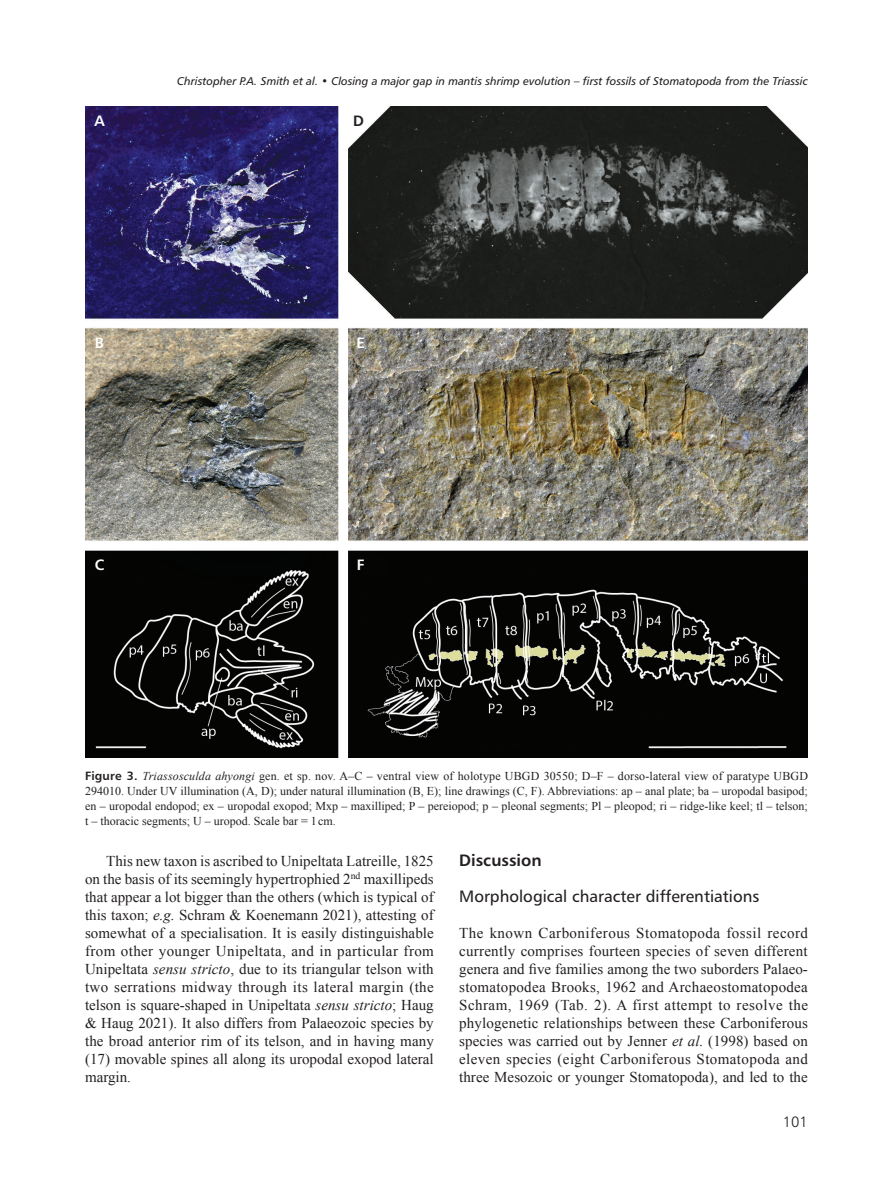
<style>
.page{position:relative;width:893px;height:1191px;background:#fff}
.page>*{position:absolute;margin:0;border:0;box-sizing:border-box;transform-origin:0 0}
.t1{font:16.5px "Humanist 777 BTCE Roman B";color:#231f20}
.t2{font:16.5px "Humanist 777 BTCE Bold B";color:#231f20}
.t3{font:15px/18px "Times New Roman";color:#231f20;text-align:justify}
.t4{font:15px "Humanist 777 BTCE Bold B";color:#fff}
.t5{font:15px "Humanist 777 BTCE Light B";color:#231f20}
.t6{font:15px "Humanist 777 BTCE Bold B";color:#231f20}
.t7{font:12px/15px "Times New Roman";color:#231f20;text-align:justify}
.t8{font:11.25px "Humanist 777 BTCE Italic B";color:#231f20}
.s1{font-family:"Humanist 777 BTCE Bold B"}
.s2{font-style:italic}
</style>
<div class="page">
<img style="left:85px;top:106px;width:723px;height:652px">
<p class="t8" style="left:177px;top:74px;width:632px">Christopher P.A. Smith et al. • Closing a major gap in mantis shrimp evolution – first fossils of Stomatopoda from the Triassic</p>
<p class="t4" style="left:94px;top:111px;width:12px">A</p>
<p class="t6" style="left:353px;top:111px;width:12px">D</p>
<p class="t4" style="left:95px;top:333px;width:11px">B</p>
<p class="t4" style="left:357px;top:333px;width:10px">E</p>
<p class="t4" style="left:95px;top:554px;width:11px">C</p>
<p class="t4" style="left:357px;top:554px;width:9px">F</p>
<p class="t7" style="left:85px;top:768px;width:724px"><span class="s1">Figure 3.</span> <span class="s2">Triassosculda ahyongi</span> gen. et sp. nov. A–C – ventral view of holotype UBGD 30550; D–F – dorso-lateral view of paratype UBGD 294010. Under UV illumination (A, D); under natural illumination (B, E); line drawings (C, F). Abbreviations: ap – anal plate; ba – uropodal basipod; en – uropodal endopod; ex – uropodal exopod; Mxp – maxilliped; P – pereiopod; p – pleonal segments; Pl – pleopod; ri – ridge-like keel; tl – telson; t – thoracic segments; U – uropod. Scale bar = 1cm.</p>
<p class="t3" style="left:85px;top:851px;width:350px;text-indent:21px">This new taxon is ascribed to Unipeltata Latreille, 1825 on the basis of its seemingly hypertrophied 2<sup>nd</sup> maxillipeds that appear a lot bigger than the others (which is typical of this taxon; <span class="s2">e.g.</span> Schram &amp; Koenemann 2021), attesting of somewhat of a specialisation. It is easily distinguishable from other younger Unipeltata, and in particular from Unipeltata <span class="s2">sensu stricto</span>, due to its triangular telson with two serrations midway through its lateral margin (the telson is square-shaped in Unipeltata <span class="s2">sensu stricto</span>; Haug &amp; Haug 2021). It also differs from Palaeozoic species by the broad anterior rim of its telson, and in having many (17) movable spines all along its uropodal exopod lateral margin.</p>
<p class="t2" style="left:459px;top:849px;width:84px">Discussion</p>
<p class="t1" style="left:459px;top:885px;width:302px">Morphological character differentiations</p>
<p class="t3" style="left:459px;top:923px;width:350px">The known Carboniferous Stomatopoda fossil record currently comprises fourteen species of seven different genera and five families among the two suborders Palaeo&shy;stomatopodea Brooks, 1962 and Archaeostomatopodea Schram, 1969 (Tab. 2). A first attempt to resolve the phylogenetic relationships between these Carboniferous species was carried out by Jenner <span class="s2">et al.</span> (1998) based on eleven species (eight Carboniferous Stomatopoda and three Mesozoic or younger Stomatopoda), and led to the</p>
<p class="t5" style="left:783px;top:1112px;width:27px">101</p>
</div>
